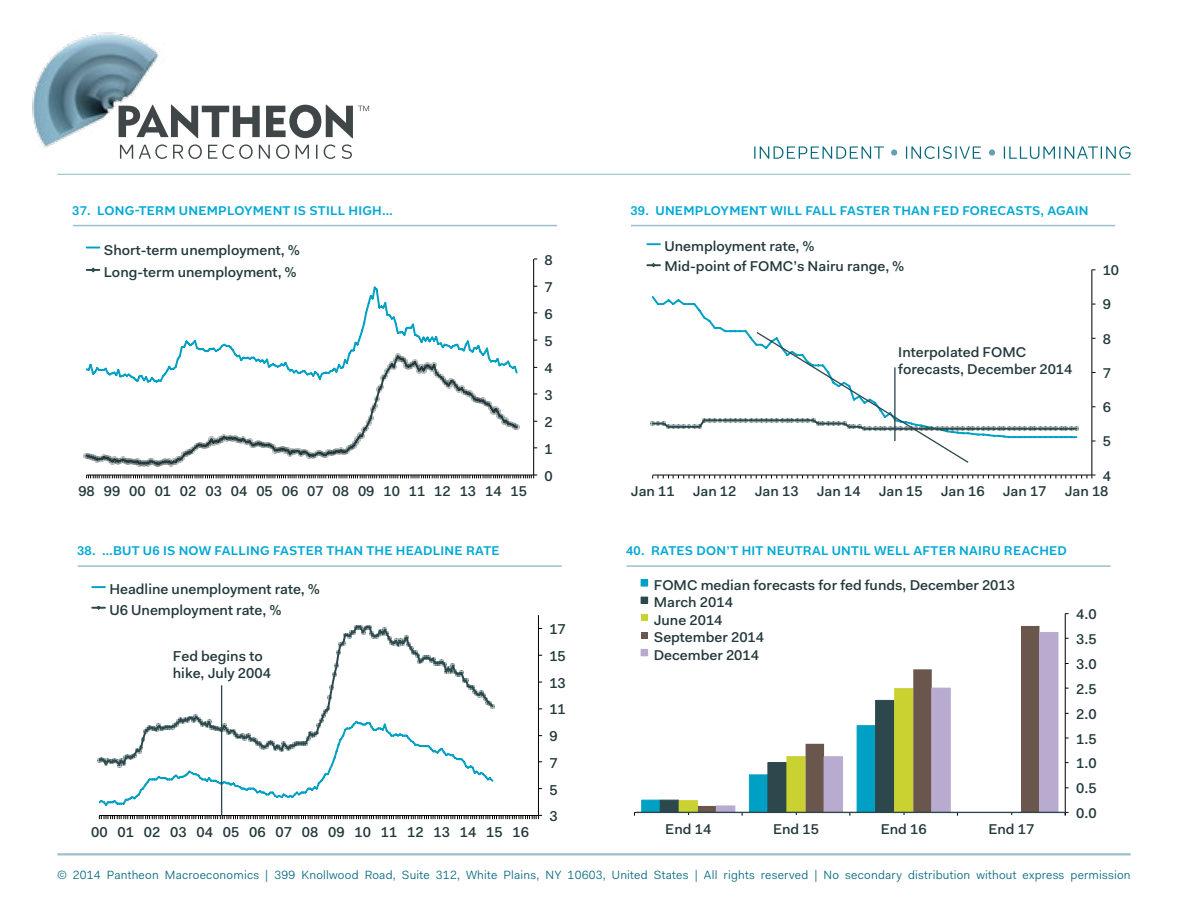
<style>
.page{position:relative;width:1188px;height:918px;background:#fff}
.page>*{position:absolute;margin:0;border:0;box-sizing:border-box;transform-origin:0 0}
.t1{font:500 14.4px/20.5px "Fakt Pro";color:#22383b}
.t2{font:500 14.25px/17.4px "Fakt Pro";color:#22383b}
.t3{font:600 12.75px "Fakt Pro";letter-spacing:.02em;color:#00a9d5}
.t4{font:12px "Fakt Pro Blond";letter-spacing:.02em;color:#00667d}
</style>
<div class="page">
<hr style="left:57px;top:174px;width:1074px;height:1px;background:#9bbfcd">
<hr style="left:57px;top:853px;width:1074px;height:2px;background:#9bbfcd">
<svg style="left:1004px;top:146px;width:127px;height:13px"></svg>
<div style="left:989px;top:149px;width:6px;height:7px;background:#63a0b3;border-radius:50%"></div>
<svg style="left:906px;top:146px;width:75px;height:13px"></svg>
<div style="left:891px;top:149px;width:6px;height:7px;background:#63a0b3;border-radius:50%"></div>
<svg style="left:754px;top:146px;width:130px;height:13px"></svg>
<img style="left:32px;top:32px;width:166px;height:117px">
<svg style="left:120px;top:144px;width:232px;height:15px"></svg>
<svg style="left:119px;top:105px;width:250px;height:33px"></svg>
<hr style="left:73px;top:225px;width:484px;height:1px;background:#9bbfcd">
<hr style="left:533px;top:259px;width:1px;height:216px;background:#000">
<svg style="left:86px;top:474px;width:451px;height:5px;background:#888"></svg>
<svg style="left:84px;top:286px;width:435px;height:181px"></svg>
<svg style="left:87px;top:247px;width:12px;height:2px"></svg>
<svg style="left:87px;top:267px;width:12px;height:6px"></svg>
<hr style="left:78px;top:565px;width:484px;height:2px;background:#9bbfcd">
<hr style="left:538px;top:615px;width:1px;height:201px;background:#000">
<svg style="left:99px;top:815px;width:443px;height:5px"></svg>
<svg style="left:97px;top:625px;width:398px;height:183px"></svg>
<svg style="left:92px;top:586px;width:13px;height:2px"></svg>
<svg style="left:92px;top:605px;width:13px;height:5px"></svg>
<hr style="left:221px;top:685px;width:1px;height:131px;background:#2c484c">
<hr style="left:631px;top:225px;width:484px;height:1px;background:#9bbfcd">
<hr style="left:1092px;top:270px;width:1px;height:205px;background:#000">
<svg style="left:652px;top:475px;width:443px;height:3px"></svg>
<svg style="left:653px;top:296px;width:94px;height:35px"></svg>
<svg style="left:647px;top:243px;width:13px;height:2px"></svg>
<svg style="left:647px;top:263px;width:13px;height:4px"></svg>
<svg style="left:651px;top:331px;width:427px;height:132px"></svg>
<hr style="left:627px;top:565px;width:484px;height:2px;background:#9bbfcd">
<svg style="left:913px;top:632px;width:146px;height:180px"></svg>
<hr style="left:1065px;top:614px;width:1px;height:198px;background:#000">
<hr style="left:634px;top:812px;width:431px;height:1px;background:#000">
<svg style="left:641px;top:688px;width:272px;height:128px"></svg>
<div style="left:641px;top:580px;width:7px;height:6px;background:#00a0c4"></div>
<div style="left:641px;top:579px;width:7px;height:7px;border:1px solid #00a0c4"></div>
<div style="left:641px;top:597px;width:7px;height:7px;background:#2c484c"></div>
<div style="left:641px;top:615px;width:7px;height:6px;background:#cad232"></div>
<div style="left:641px;top:632px;width:7px;height:6px;background:#6b564e"></div>
<div style="left:641px;top:649px;width:7px;height:7px;background:#b8abcf"></div>
<hr style="left:636px;top:812px;width:430px;height:1px;background:#2c484c">
<p class="t3" style="left:72px;top:202px;width:322px">37. LONG-TERM UNEMPLOYMENT IS STILL HIGH…</p>
<p class="t3" style="left:630px;top:202px;width:460px">39. UNEMPLOYMENT WILL FALL FASTER THAN FED FORECASTS, AGAIN</p>
<p class="t2" style="left:104px;top:239px;width:197px;line-height:22.4px">Short-term unemployment, %<br>Long-term unemployment, %</p>
<p class="t2" style="left:545px;top:251px;width:10px">8</p>
<p class="t2" style="left:545px;top:278px;width:10px">7</p>
<p class="t2" style="left:664px;top:237px;width:241px;line-height:19.6px">Unemployment rate, %<br>Mid-point of FOMC’s Nairu range, %</p>
<p class="t2" style="left:1103px;top:262px;width:18px">10</p>
<p class="t2" style="left:545px;top:305px;width:10px">6</p>
<p class="t2" style="left:1103px;top:296px;width:10px">9</p>
<p class="t2" style="left:545px;top:332px;width:10px">5</p>
<p class="t2" style="left:545px;top:359px;width:10px">4</p>
<p class="t2" style="left:898px;top:344px;width:176px;line-height:16.8px">Interpolated FOMC forecasts, December 2014</p>
<p class="t2" style="left:1103px;top:330px;width:10px">8</p>
<p class="t2" style="left:1103px;top:364px;width:10px">7</p>
<p class="t2" style="left:545px;top:386px;width:10px">3</p>
<p class="t2" style="left:1103px;top:399px;width:10px">6</p>
<p class="t2" style="left:545px;top:413px;width:10px">2</p>
<p class="t2" style="left:545px;top:440px;width:10px">1</p>
<p class="t2" style="left:1103px;top:433px;width:10px">5</p>
<p class="t2" style="left:545px;top:467px;width:10px">0</p>
<p class="t2" style="left:1103px;top:467px;width:10px">4</p>
<p class="t2" style="left:78px;top:483px;width:450px">98 99 00 01 02 03 04 05 06 07 08 09 10 11 12 13 14 15</p>
<p class="t2" style="left:631px;top:483px;width:45px">Jan 11</p>
<p class="t2" style="left:693px;top:483px;width:45px">Jan 12</p>
<p class="t2" style="left:755px;top:483px;width:45px">Jan 13</p>
<p class="t2" style="left:817px;top:483px;width:45px">Jan 14</p>
<p class="t2" style="left:879px;top:483px;width:45px">Jan 15</p>
<p class="t2" style="left:941px;top:483px;width:45px">Jan 16</p>
<p class="t2" style="left:1003px;top:483px;width:45px">Jan 17</p>
<p class="t2" style="left:1065px;top:483px;width:45px">Jan 18</p>
<p class="t3" style="left:77px;top:542px;width:424px">38. …BUT U6 IS NOW FALLING FASTER THAN THE HEADLINE RATE</p>
<p class="t3" style="left:626px;top:542px;width:442px">40. RATES DON’T HIT NEUTRAL UNTIL WELL AFTER NAIRU REACHED</p>
<p class="t1" style="left:109px;top:579px;width:212px">Headline unemployment rate, %<br>U6 Unemployment rate, %</p>
<p class="t1" style="left:173px;top:647px;width:100px;line-height:17px">Fed begins to hike, July 2004</p>
<p class="t1" style="left:549px;top:619px;width:18px">17</p>
<p class="t1" style="left:549px;top:646px;width:18px">15</p>
<p class="t1" style="left:549px;top:672px;width:18px">13</p>
<p class="t2" style="left:654px;top:576px;width:363px">FOMC median forecasts for fed funds, December 2013<br>March 2014<br>June 2014<br>September 2014<br>December 2014</p>
<p class="t2" style="left:1076px;top:606px;width:22px">4.0</p>
<p class="t2" style="left:1076px;top:631px;width:22px">3.5</p>
<p class="t2" style="left:1076px;top:655px;width:22px">3.0</p>
<p class="t2" style="left:1076px;top:680px;width:22px">2.5</p>
<p class="t1" style="left:549px;top:699px;width:18px">11</p>
<p class="t2" style="left:1076px;top:705px;width:22px">2.0</p>
<p class="t1" style="left:549px;top:726px;width:10px">9</p>
<p class="t2" style="left:1076px;top:730px;width:22px">1.5</p>
<p class="t1" style="left:549px;top:753px;width:10px">7</p>
<p class="t2" style="left:1076px;top:755px;width:22px">1.0</p>
<p class="t1" style="left:549px;top:779px;width:10px">5</p>
<p class="t2" style="left:1076px;top:780px;width:22px">0.5</p>
<p class="t1" style="left:91px;top:822px;width:439px">00 01 02 03 04 05 06 07 08 09 10 11 12 13 14 15 16</p>
<p class="t1" style="left:549px;top:806px;width:10px">3</p>
<p class="t2" style="left:665px;top:820px;width:47px">End 14</p>
<p class="t2" style="left:773px;top:820px;width:47px">End 15</p>
<p class="t2" style="left:881px;top:820px;width:47px">End 16</p>
<p class="t2" style="left:988px;top:820px;width:47px">End 17</p>
<p class="t2" style="left:1076px;top:804px;width:22px">0.0</p>
<p class="t4" style="left:57px;top:866px;width:1075px">© 2014 Pantheon Macroeconomics | 399 Knollwood Road, Suite 312, White Plains, NY 10603, United States | All rights reserved | No secondary distribution without express permission</p>
</div>
